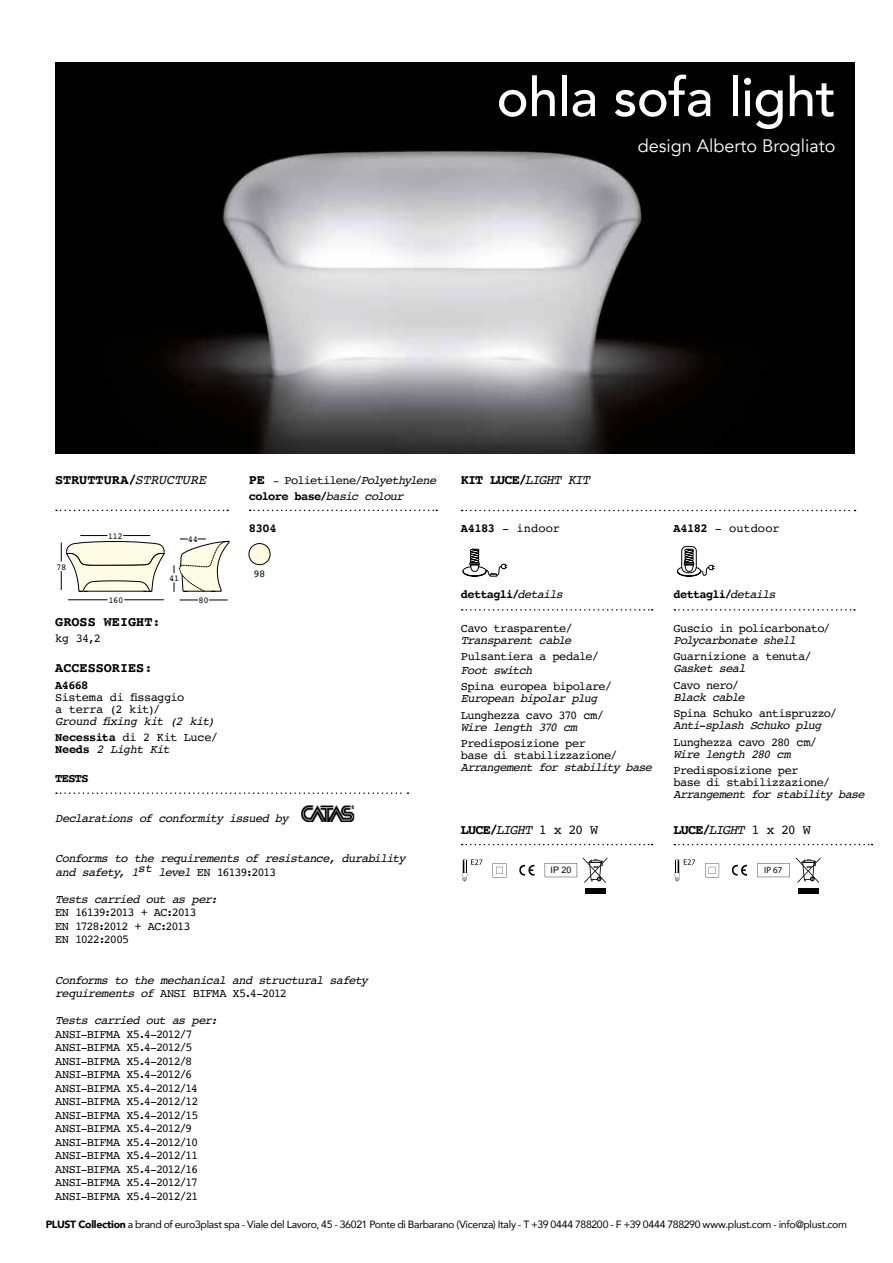
<style>
.page{position:relative;width:893px;height:1263px;background:#fff}
.page>*{position:absolute;margin:0;border:0;box-sizing:border-box;transform-origin:0 0}
.t1{font:500 54px "Avenir";letter-spacing:-.01em;color:#fff}
.t2{font:18px "Avenir";color:#fff}
.t3{font:700 13.5px "Courier";color:#000}
.t4{font:12px/13.5px "Courier";letter-spacing:-.06em;color:#000}
.t5{font:italic 12px/13.5px "Courier";letter-spacing:-.065em;color:#000}
.t6{font:700 12px "Courier";letter-spacing:-.05em;color:#000}
.t7{font:12px/13.5px "Courier";letter-spacing:-.1em;color:#000}
.t8{font:italic 12px/16.5px "Courier";letter-spacing:-.04em;color:#000}
.t9{font:12px/12px "Courier";letter-spacing:-.04em;color:#000}
.t10{font:12px "Courier";color:#000}
.t11{font:10.5px "Avenir";letter-spacing:-.03em;color:#000}
.t12{font:10.5px "Courier";color:#000}
.t13{font:9px "Myriad Pro";color:#000}
.t14{font:9px "Arial";color:#000}
.t15{font:8.85px "Courier";letter-spacing:-.06em;color:#000}
.s1{font-weight:400;font-style:italic}
.s2{font-weight:700;font-style:normal}
.s3{font-style:normal}
.s4{font-weight:700;font-size:13.5px}
.s5{font-size:10.5px}
.s6{font-style:italic}
.s7{font-weight:700}
.s8{font-weight:400}
.s9{font-weight:900}
</style>
<div class="page">
<img style="left:55px;top:63px;width:800px;height:390px">
<svg style="left:56px;top:510px;width:172px;height:1px"></svg>
<svg style="left:209px;top:600px;width:19px;height:1px"></svg>
<svg style="left:180px;top:600px;width:18px;height:1px"></svg>
<svg style="left:174px;top:539px;width:56px;height:53px"></svg>
<svg style="left:61px;top:535px;width:104px;height:57px"></svg>
<hr style="left:68px;top:599px;width:40px;height:1px;background:#000">
<hr style="left:124px;top:599px;width:40px;height:1px;background:#000">
<svg style="left:462px;top:510px;width:393px;height:1px"></svg>
<svg style="left:677px;top:546px;width:37px;height:31px"></svg>
<svg style="left:674px;top:609px;width:181px;height:2px"></svg>
<svg style="left:674px;top:844px;width:198px;height:1px"></svg>
<svg style="left:732px;top:864px;width:15px;height:12px"></svg>
<svg style="left:674px;top:859px;width:21px;height:22px"></svg>
<svg style="left:705px;top:863px;width:14px;height:14px"></svg>
<svg style="left:757px;top:863px;width:33px;height:14px"></svg>
<svg style="left:796px;top:858px;width:25px;height:25px"></svg>
<div style="left:798px;top:888px;width:20px;height:5px;background:#000"></div>
<svg style="left:463px;top:548px;width:44px;height:29px"></svg>
<svg style="left:462px;top:609px;width:191px;height:2px"></svg>
<svg style="left:462px;top:844px;width:191px;height:1px"></svg>
<svg style="left:519px;top:864px;width:15px;height:12px"></svg>
<svg style="left:462px;top:859px;width:20px;height:22px"></svg>
<svg style="left:492px;top:863px;width:14px;height:14px"></svg>
<svg style="left:545px;top:858px;width:63px;height:25px"></svg>
<div style="left:585px;top:888px;width:20px;height:5px;background:#000"></div>
<svg style="left:250px;top:510px;width:187px;height:1px"></svg>
<div style="left:249px;top:543px;width:21px;height:22px;background:#fffbdc;border-radius:50%"></div>
<div style="left:249px;top:543px;width:21px;height:22px;border:1px solid #000;border-radius:50%"></div>
<svg style="left:56px;top:792px;width:352px;height:2px"></svg>
<img style="left:301px;top:806px;width:53px;height:16px">
<h1 class="t1" style="left:497px;top:51px;width:341px">ohla sofa light</h1>
<h2 class="t2" style="left:638px;top:135px;width:199px">design Alberto Brogliato</h2>
<p class="t3" style="left:55px;top:469px;width:152px">STRUTTURA/<span class="s1">STRUCTURE</span></p>
<p class="t15" style="left:56px;top:560px;width:12px">78</p>
<p class="t15" style="left:108px;top:529px;width:17px">112</p>
<p class="t15" style="left:188px;top:532px;width:12px">44</p>
<p class="t15" style="left:169px;top:571px;width:12px">41</p>
<p class="t15" style="left:109px;top:593px;width:16px">160</p>
<p class="t15" style="left:199px;top:593px;width:12px">80</p>
<p class="t3" style="left:55px;top:611px;width:107px">GROSS WEIGHT:</p>
<p class="t4" style="left:55px;top:631px;width:47px">kg 34,2</p>
<p class="t3" style="left:55px;top:657px;width:99px">ACCESSORIES:</p>
<p class="t6" style="left:55px;top:675px;width:35px">A4668</p>
<p class="t9" style="left:55px;top:691px;width:131px">Sistema di fissaggio a terra (2 kit)/</p>
<p class="t8" style="left:55px;top:712px;width:164px">Ground fixing kit (2 kit)<br><span class="s2">Necessita</span> <span class="s3">di 2 Kit Luce/</span></p>
<p class="t5" style="left:55px;top:742px;width:116px"><span class="s2">Needs</span> 2 Light Kit</p>
<p class="t4" style="left:249px;top:473px;width:189px"><span class="s4">PE</span> <span class="s5">-</span> Polietilene/<span class="s6">Polyethylene</span></p>
<p class="t6" style="left:249px;top:518px;width:29px">8304</p>
<p class="t12" style="left:253px;top:565px;width:14px">98</p>
<p class="t6" style="left:249px;top:486px;width:156px">colore base/<span class="s1">basic colour</span></p>
<p class="t6" style="left:55px;top:769px;width:35px">TESTS</p>
<p class="t5" style="left:55px;top:811px;width:235px">Declarations of conformity issued by</p>
<p class="t5" style="left:55px;top:851px;width:352px">Conforms to the requirements of resistance, durability and safety, 1st level <span class="s3">EN 16139:2013</span></p>
<p class="t5" style="left:55px;top:892px;width:164px">Tests carried out as per:</p>
<p class="t7" style="left:55px;top:905px;width:143px">EN 16139:2013 + AC:2013<br>EN 1728:2012 + AC:2013<br>EN 1022:2005</p>
<p class="t5" style="left:55px;top:973px;width:314px">Conforms to the mechanical and structural safety requirements of <span class="s3">ANSI BIFMA X5.4-2012</span></p>
<p class="t5" style="left:55px;top:1013px;width:164px">Tests carried out as per:</p>
<p class="t4" style="left:55px;top:1027px;width:145px">ANSI-BIFMA X5.4-2012/7<br>ANSI-BIFMA X5.4-2012/5<br>ANSI-BIFMA X5.4-2012/8<br>ANSI-BIFMA X5.4-2012/6<br>ANSI-BIFMA X5.4-2012/14<br>ANSI-BIFMA X5.4-2012/12<br>ANSI-BIFMA X5.4-2012/15<br>ANSI-BIFMA X5.4-2012/9<br>ANSI-BIFMA X5.4-2012/10<br>ANSI-BIFMA X5.4-2012/11<br>ANSI-BIFMA X5.4-2012/16<br>ANSI-BIFMA X5.4-2012/17<br>ANSI-BIFMA X5.4-2012/21</p>
<p class="t3" style="left:461px;top:469px;width:130px">KIT LUCE/<span class="s1">LIGHT KIT</span></p>
<p class="t4" style="left:461px;top:521px;width:101px"><span class="s7">A4183</span> - indoor</p>
<p class="t10" style="left:674px;top:519px;width:107px"><span class="s7">A4182</span> - outdoor</p>
<p class="t6" style="left:461px;top:584px;width:104px">dettagli/<span class="s1">details</span></p>
<p class="t4" style="left:461px;top:621px;width:113px">Cavo trasparente/</p>
<p class="t5" style="left:461px;top:633px;width:112px">Transparent cable</p>
<p class="t4" style="left:461px;top:649px;width:139px">Pulsantiera a pedale/</p>
<p class="t5" style="left:461px;top:663px;width:73px">Foot switch</p>
<p class="t4" style="left:461px;top:679px;width:152px">Spina europea bipolare/</p>
<p class="t5" style="left:461px;top:691px;width:138px">European bipolar plug</p>
<p class="t4" style="left:461px;top:708px;width:145px">Lunghezza cavo 370 cm/</p>
<p class="t5" style="left:461px;top:720px;width:118px">Wire length 370 cm</p>
<p class="t4" style="left:461px;top:737px;width:158px;line-height:12px">Predisposizione per<br>base di stabilizzazione/</p>
<p class="t5" style="left:461px;top:760px;width:193px">Arrangement for stability base</p>
<p class="t3" style="left:461px;top:819px;width:139px">LUCE/<span class="s1">LIGHT</span> <span class="s8">1 x 20 W</span></p>
<p class="t14" style="left:550px;top:864px;width:22px">IP 20</p>
<p class="t6" style="left:674px;top:584px;width:104px">dettagli/<span class="s1">details</span></p>
<p class="t4" style="left:674px;top:621px;width:158px">Guscio in policarbonato/</p>
<p class="t5" style="left:674px;top:633px;width:124px">Polycarbonate shell</p>
<p class="t4" style="left:674px;top:649px;width:140px">Guarnizione a tenuta/</p>
<p class="t5" style="left:674px;top:661px;width:74px">Gasket seal</p>
<p class="t4" style="left:674px;top:678px;width:67px">Cavo nero/</p>
<p class="t5" style="left:674px;top:690px;width:73px">Black cable</p>
<p class="t4" style="left:674px;top:706px;width:165px">Spina Schuko antispruzzo/</p>
<p class="t5" style="left:674px;top:718px;width:149px">Anti-splash Schuko plug</p>
<p class="t4" style="left:674px;top:735px;width:145px">Lunghezza cavo 280 cm/</p>
<p class="t5" style="left:674px;top:747px;width:118px">Wire length 280 cm</p>
<p class="t4" style="left:674px;top:764px;width:158px;line-height:12px">Predisposizione per<br>base di stabilizzazione/</p>
<p class="t5" style="left:674px;top:787px;width:193px">Arrangement for stability base</p>
<p class="t3" style="left:674px;top:819px;width:139px">LUCE/<span class="s1">LIGHT</span> <span class="s8">1 x 20 W</span></p>
<p class="t13" style="left:764px;top:864px;width:20px">IP 67</p>
<p class="t11" style="left:46px;top:1216px;width:803px"><span class="s9">PLUST Collection</span> a brand of euro3plast spa - Viale del Lavoro, 45 - 36021 Ponte di Barbarano (Vicenza) Italy - T +39 0444 788200 - F +39 0444 788290 www.plust.com - info@plust.com</p>
</div>
